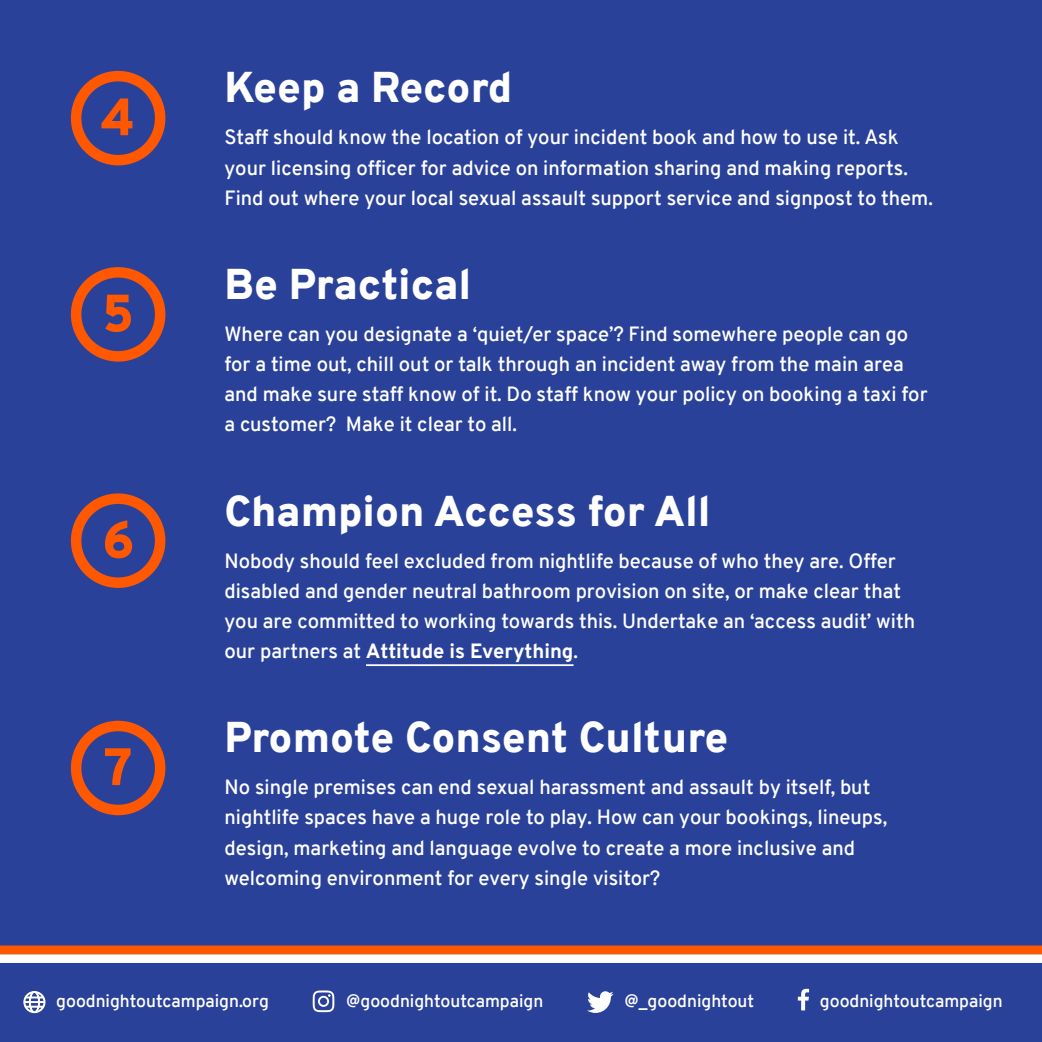
<style>
.page{position:relative;width:1042px;height:1042px;background:#2a419a}
.page>*{position:absolute;margin:0;border:0;box-sizing:border-box;transform-origin:0 0}
.t1{font:900 52.5px "Overpass";color:#ff5800}
.t2{font:900 42px "Overpass";color:#fff}
.t3{font:600 20.12px/30.1px "Overpass";color:#fff}
.t4{font:600 17.5px "Overpass";color:#fff}
.s1{font-weight:800}
</style>
<div class="page">
<svg style="left:798px;top:989px;width:11px;height:21px"></svg>
<svg style="left:23px;top:991px;width:23px;height:22px"></svg>
<svg style="left:587px;top:991px;width:26px;height:22px"></svg>
<hr style="left:366px;top:664px;width:207px;height:2px;background:#fff">
<div style="left:0;top:954px;width:1042px;height:9px;background:#fff"></div>
<div style="left:0;top:945px;width:1042px;height:9px;background:#ff5800"></div>
<div style="left:71px;top:71px;width:94px;height:94px;border:10px solid #ff5800;border-radius:50%"></div>
<div style="left:71px;top:267px;width:94px;height:95px;border:10px solid #ff5800;border-radius:50%"></div>
<div style="left:71px;top:493px;width:94px;height:95px;border:10px solid #ff5800;border-radius:50%"></div>
<div style="left:71px;top:721px;width:94px;height:94px;border:10px solid #ff5800;border-radius:50%"></div>
<svg style="left:313px;top:990px;width:21px;height:22px"></svg>
<h1 class="t1" style="left:101px;top:79px;width:36px">4</h1>
<h1 class="t1" style="left:102px;top:276px;width:33px">5</h1>
<h1 class="t1" style="left:102px;top:502px;width:34px">6</h1>
<h1 class="t1" style="left:104px;top:729px;width:30px">7</h1>
<h2 class="t2" style="left:224px;top:58px;width:289px">Keep a Record</h2>
<p class="t3" style="left:224px;top:122px;width:710px">Staff should know the location of your incident book and how to use it. Ask your licensing officer for advice on information sharing and making reports.<br>Find out where your local sexual assault support service and signpost to them.</p>
<h2 class="t2" style="left:224px;top:254px;width:248px">Be Practical</h2>
<p class="t3" style="left:224px;top:319px;width:705px">Where can you designate a ‘quiet/er space’? Find somewhere people can go for a time out, chill out or talk through an incident away from the main area and make sure staff know of it. Do staff know your policy on booking a taxi for a customer? Make it clear to all.</p>
<h2 class="t2" style="left:224px;top:481px;width:488px">Champion Access for All</h2>
<p class="t3" style="left:224px;top:546px;width:692px">Nobody should feel excluded from nightlife because of who they are. Offer disabled and gender neutral bathroom provision on site, or make clear that you are committed to working towards this. Undertake an ‘access audit’ with our partners at <span class="s1">Attitude is Everything</span>.</p>
<h2 class="t2" style="left:224px;top:707px;width:505px">Promote Consent Culture</h2>
<p class="t3" style="left:224px;top:772px;width:664px">No single premises can end sexual harassment and assault by itself, but nightlife spaces have a huge role to play. How can your bookings, lineups, design, marketing and language evolve to create a more inclusive and welcoming environment for every single visitor?</p>
<p class="t4" style="left:56px;top:988px;width:214px">goodnightoutcampaign.org</p>
<p class="t4" style="left:624px;top:988px;width:131px">@_goodnightout</p>
<p class="t4" style="left:820px;top:988px;width:184px">goodnightoutcampaign</p>
<p class="t4" style="left:346px;top:989px;width:199px">@goodnightoutcampaign</p>
</div>
